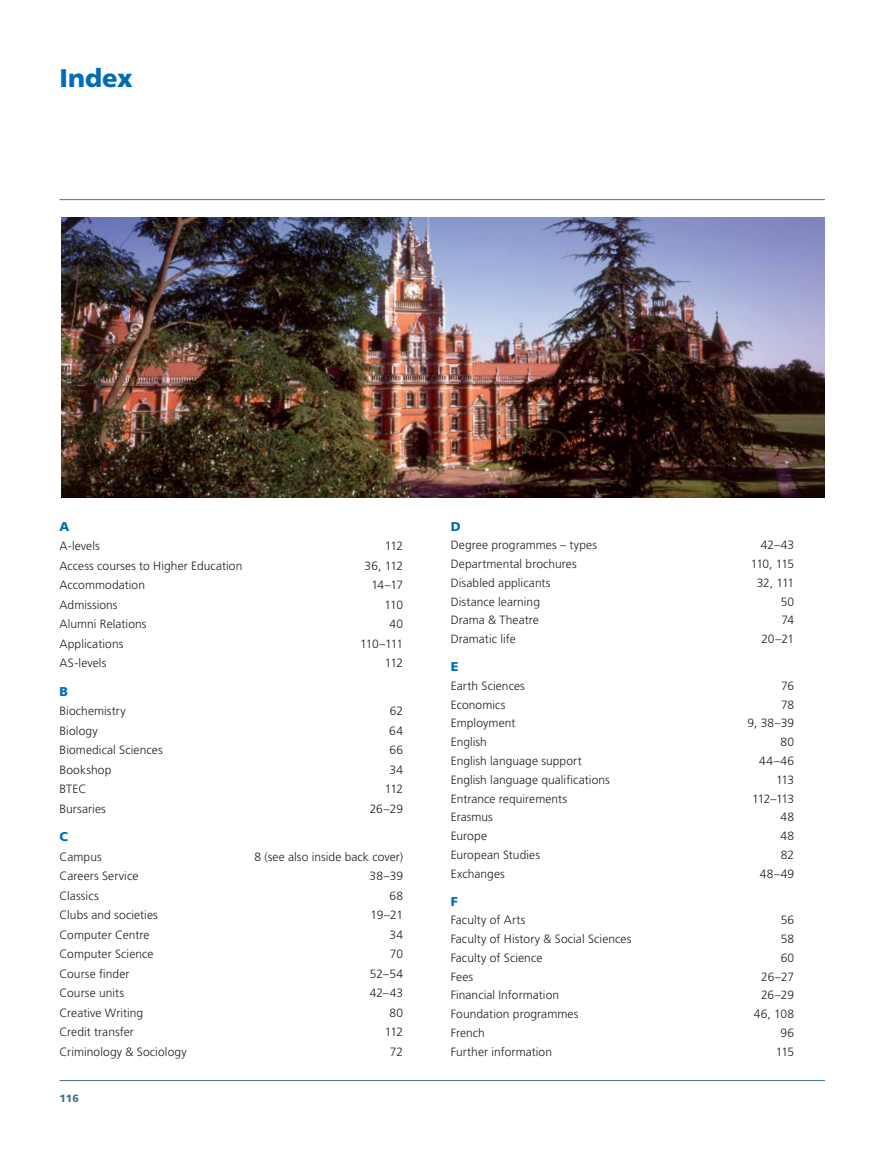
<style>
.page{position:relative;width:893px;height:1149px;background:#fff}
.page>*{position:absolute;margin:0;border:0;box-sizing:border-box;transform-origin:0 0}
.t1{font:900 25.5px "Frutiger LT Std";color:#006cb6}
.t2{font:900 12.75px "Frutiger LT Std";color:#006cb6}
.t3{font:300 12px "Frutiger LT Std";letter-spacing:.005em;color:#231f20}
.t4{font:900 10.5px "Frutiger LT Std";color:#417193}
</style>
<div class="page">
<hr style="left:60px;top:199px;width:765px;height:1px;background:#417193">
<hr style="left:60px;top:1079px;width:765px;height:1px;background:#417193">
<img style="left:62px;top:217px;width:763px;height:280px">
<h1 class="t1" style="left:60px;top:67px;width:75px">Index</h1>
<p class="t2" style="left:60px;top:520px;width:11px">A</p>
<p class="t3" style="left:60px;top:540px;width:42px">A-levels</p>
<p class="t3" style="left:385px;top:540px;width:20px">112</p>
<p class="t3" style="left:60px;top:560px;width:184px">Access courses to Higher Education</p>
<p class="t3" style="left:365px;top:560px;width:40px">36, 112</p>
<p class="t3" style="left:60px;top:579px;width:87px">Accommodation</p>
<p class="t3" style="left:371px;top:579px;width:33px">14–17</p>
<p class="t3" style="left:60px;top:599px;width:60px">Admissions</p>
<p class="t3" style="left:384px;top:599px;width:20px">110</p>
<p class="t3" style="left:60px;top:618px;width:88px">Alumni Relations</p>
<p class="t3" style="left:389px;top:618px;width:15px">40</p>
<p class="t3" style="left:60px;top:638px;width:65px">Applications</p>
<p class="t3" style="left:360px;top:638px;width:44px">110–111</p>
<p class="t3" style="left:60px;top:657px;width:48px">AS-levels</p>
<p class="t3" style="left:385px;top:657px;width:20px">112</p>
<p class="t2" style="left:60px;top:685px;width:10px">B</p>
<p class="t3" style="left:60px;top:705px;width:68px">Biochemistry</p>
<p class="t3" style="left:390px;top:705px;width:15px">62</p>
<p class="t3" style="left:60px;top:725px;width:40px">Biology</p>
<p class="t3" style="left:389px;top:725px;width:15px">64</p>
<p class="t3" style="left:60px;top:744px;width:105px">Biomedical Sciences</p>
<p class="t3" style="left:390px;top:744px;width:15px">66</p>
<p class="t3" style="left:60px;top:764px;width:53px">Bookshop</p>
<p class="t3" style="left:389px;top:764px;width:15px">34</p>
<p class="t3" style="left:60px;top:783px;width:29px">BTEC</p>
<p class="t3" style="left:385px;top:783px;width:20px">112</p>
<p class="t3" style="left:60px;top:803px;width:48px">Bursaries</p>
<p class="t3" style="left:370px;top:803px;width:35px">26–29</p>
<p class="t2" style="left:60px;top:831px;width:10px">C</p>
<p class="t3" style="left:60px;top:851px;width:44px">Campus</p>
<p class="t3" style="left:254px;top:851px;width:150px">8 (see also inside back cover)</p>
<p class="t3" style="left:60px;top:870px;width:80px">Careers Service</p>
<p class="t3" style="left:369px;top:870px;width:35px">38–39</p>
<p class="t3" style="left:60px;top:890px;width:41px">Classics</p>
<p class="t3" style="left:389px;top:890px;width:15px">68</p>
<p class="t3" style="left:60px;top:909px;width:100px">Clubs and societies</p>
<p class="t3" style="left:371px;top:909px;width:34px">19–21</p>
<p class="t3" style="left:60px;top:929px;width:92px">Computer Centre</p>
<p class="t3" style="left:389px;top:929px;width:15px">34</p>
<p class="t3" style="left:60px;top:948px;width:96px">Computer Science</p>
<p class="t3" style="left:390px;top:948px;width:15px">70</p>
<p class="t3" style="left:60px;top:968px;width:72px">Course finder</p>
<p class="t3" style="left:370px;top:968px;width:35px">52–54</p>
<p class="t3" style="left:60px;top:987px;width:66px">Course units</p>
<p class="t3" style="left:370px;top:987px;width:35px">42–43</p>
<p class="t3" style="left:60px;top:1007px;width:85px">Creative Writing</p>
<p class="t3" style="left:389px;top:1007px;width:15px">80</p>
<p class="t3" style="left:60px;top:1026px;width:76px">Credit transfer</p>
<p class="t3" style="left:385px;top:1026px;width:20px">112</p>
<p class="t3" style="left:60px;top:1046px;width:129px">Criminology &amp; Sociology</p>
<p class="t3" style="left:390px;top:1046px;width:15px">72</p>
<p class="t4" style="left:60px;top:1093px;width:21px">116</p>
<p class="t2" style="left:451px;top:520px;width:11px">D</p>
<p class="t3" style="left:451px;top:540px;width:148px">Degree programmes – types</p>
<p class="t3" style="left:761px;top:540px;width:35px">42–43</p>
<p class="t3" style="left:451px;top:558px;width:128px">Departmental brochures</p>
<p class="t3" style="left:751px;top:558px;width:45px">110, 115</p>
<p class="t3" style="left:451px;top:577px;width:101px">Disabled applicants</p>
<p class="t3" style="left:757px;top:577px;width:39px">32, 111</p>
<p class="t3" style="left:451px;top:596px;width:91px">Distance learning</p>
<p class="t3" style="left:781px;top:596px;width:15px">50</p>
<p class="t3" style="left:451px;top:615px;width:90px">Drama &amp; Theatre</p>
<p class="t3" style="left:782px;top:615px;width:14px">74</p>
<p class="t3" style="left:451px;top:633px;width:67px">Dramatic life</p>
<p class="t3" style="left:761px;top:633px;width:34px">20–21</p>
<p class="t2" style="left:451px;top:661px;width:9px">E</p>
<p class="t3" style="left:451px;top:680px;width:76px">Earth Sciences</p>
<p class="t3" style="left:781px;top:680px;width:15px">76</p>
<p class="t3" style="left:451px;top:699px;width:56px">Economics</p>
<p class="t3" style="left:781px;top:699px;width:15px">78</p>
<p class="t3" style="left:451px;top:718px;width:66px">Employment</p>
<p class="t3" style="left:748px;top:718px;width:48px">9, 38–39</p>
<p class="t3" style="left:451px;top:736px;width:38px">English</p>
<p class="t3" style="left:781px;top:736px;width:15px">80</p>
<p class="t3" style="left:451px;top:755px;width:132px">English language support</p>
<p class="t3" style="left:759px;top:755px;width:36px">44–46</p>
<p class="t3" style="left:451px;top:774px;width:161px">English language qualifications</p>
<p class="t3" style="left:776px;top:774px;width:20px">113</p>
<p class="t3" style="left:451px;top:793px;width:118px">Entrance requirements</p>
<p class="t3" style="left:752px;top:793px;width:44px">112–113</p>
<p class="t3" style="left:451px;top:811px;width:44px">Erasmus</p>
<p class="t3" style="left:780px;top:811px;width:15px">48</p>
<p class="t3" style="left:451px;top:830px;width:38px">Europe</p>
<p class="t3" style="left:780px;top:830px;width:15px">48</p>
<p class="t3" style="left:451px;top:849px;width:91px">European Studies</p>
<p class="t3" style="left:781px;top:849px;width:15px">82</p>
<p class="t3" style="left:451px;top:868px;width:56px">Exchanges</p>
<p class="t3" style="left:760px;top:868px;width:36px">48–49</p>
<p class="t2" style="left:451px;top:895px;width:9px">F</p>
<p class="t3" style="left:451px;top:914px;width:76px">Faculty of Arts</p>
<p class="t3" style="left:781px;top:914px;width:15px">56</p>
<p class="t3" style="left:451px;top:933px;width:182px">Faculty of History &amp; Social Sciences</p>
<p class="t3" style="left:781px;top:933px;width:15px">58</p>
<p class="t3" style="left:451px;top:952px;width:93px">Faculty of Science</p>
<p class="t3" style="left:781px;top:952px;width:15px">60</p>
<p class="t3" style="left:451px;top:971px;width:24px">Fees</p>
<p class="t3" style="left:761px;top:971px;width:34px">26–27</p>
<p class="t3" style="left:451px;top:989px;width:110px">Financial Information</p>
<p class="t3" style="left:761px;top:989px;width:35px">26–29</p>
<p class="t3" style="left:451px;top:1008px;width:129px">Foundation programmes</p>
<p class="t3" style="left:754px;top:1008px;width:42px">46, 108</p>
<p class="t3" style="left:451px;top:1027px;width:36px">French</p>
<p class="t3" style="left:781px;top:1027px;width:15px">96</p>
<p class="t3" style="left:451px;top:1046px;width:103px">Further information</p>
<p class="t3" style="left:776px;top:1046px;width:20px">115</p>
</div>
